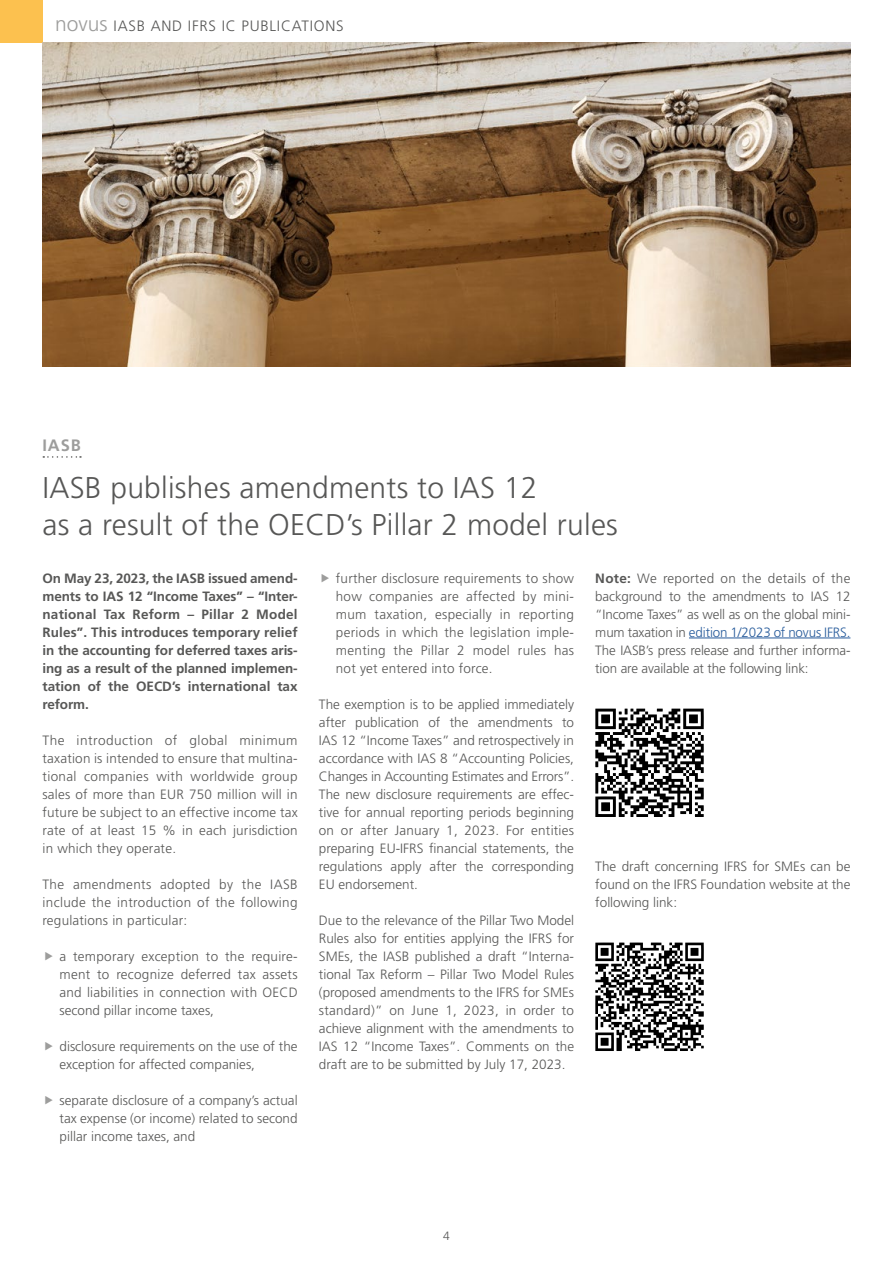
<style>
.page{position:relative;width:893px;height:1263px;background:#fff}
.page>*{position:absolute;margin:0;border:0;box-sizing:border-box;transform-origin:0 0}
.t1{font:300 30px/36.8px "Frutiger LT Std";letter-spacing:.01em;color:#575756}
.t2{font:700 16.5px "Frutiger LT Std";color:#9d9d9c}
.t3{font:300 15px "Frutiger LT Std";letter-spacing:.05em;color:#575756}
.t4{font:300 13.5px/18px "Frutiger LT Std";color:#575756;text-align:justify}
.t5{font:700 13.5px/18px "Frutiger LT Std";color:#575756;text-align:justify}
.t6{font:300 12px "Frutiger LT Std";color:#575756}
.s1{font-size:21px;color:#9d9d9c}
.s2{font-weight:700}
.s3{color:#275b9b}
</style>
<div class="page">
<div style="left:0;top:0;width:43px;height:43px;background:#fcc14f"></div>
<img style="left:43px;top:43px;width:807px;height:324px">
<svg style="left:43px;top:456px;width:38px;height:2px"></svg>
<hr style="left:689px;top:638px;width:161px;height:1px;background:#275b9b">
<svg style="left:595px;top:708px;width:109px;height:109px"></svg>
<svg style="left:595px;top:942px;width:109px;height:109px"></svg>
<p class="t3" style="left:55px;top:17px;width:290px"><span class="s1">novus</span> IASB AND IFRS IC PUBLICATIONS</p>
<p class="t2" style="left:43px;top:435px;width:40px">IASB</p>
<h1 class="t1" style="left:43px;top:470px;width:577px">IASB publishes amendments to IAS 12<br>as a result of the OECD’s Pillar 2 model rules</h1>
<p class="t5" style="left:43px;top:569px;width:257px">On May 23, 2023, the IASB issued amend&shy;ments to IAS 12 “Income Taxes” – “Inter&shy;national Tax Reform – Pillar 2 Model Rules”. This introduces temporary relief in the accounting for deferred taxes aris&shy;ing as a result of the planned implemen&shy;tation of the OECD’s international tax reform.</p>
<p class="t4" style="left:43px;top:731px;width:257px">The introduction of global minimum taxation is intended to ensure that multina&shy;tional companies with worldwide group sales of more than EUR 750 million will in future be subject to an effective income tax rate of at least 15 % in each jurisdiction in which they operate.</p>
<p class="t4" style="left:43px;top:875px;width:257px">The amendments adopted by the IASB include the introduction of the following regulations in particular:</p>
<p class="t4" style="left:60px;top:947px;width:240px">a temporary exception to the require&shy;ment to recognize deferred tax assets and liabilities in connection with OECD second pillar income taxes,</p>
<p class="t4" style="left:60px;top:1037px;width:240px">disclosure requirements on the use of the exception for affected companies,</p>
<p class="t4" style="left:60px;top:1091px;width:240px">separate disclosure of a company’s actual tax expense (or income) related to second pillar income taxes, and</p>
<p class="t4" style="left:336px;top:569px;width:240px">further disclosure requirements to show how companies are affected by mini&shy;mum taxation, especially in reporting periods in which the legislation imple&shy;menting the Pillar 2 model rules has not yet entered into force.</p>
<p class="t4" style="left:319px;top:695px;width:257px">The exemption is to be applied immediately after publication of the amendments to IAS 12 “Income Taxes” and retrospectively in accordance with IAS 8 “Accounting Policies, Changes in Accounting Estimates and Errors”.<br>The new disclosure requirements are effec&shy;tive for annual reporting periods beginning on or after January 1, 2023. For entities preparing EU-IFRS financial statements, the regulations apply after the corresponding EU endorsement.</p>
<p class="t4" style="left:319px;top:911px;width:257px">Due to the relevance of the Pillar Two Model Rules also for entities applying the IFRS for SMEs, the IASB published a draft “Interna&shy;tional Tax Reform – Pillar Two Model Rules (proposed amendments to the IFRS for SMEs standard)” on June 1, 2023, in order to achieve alignment with the amendments to IAS 12 “Income Taxes”. Comments on the draft are to be submitted by July 17, 2023.</p>
<p class="t4" style="left:595px;top:569px;width:257px"><span class="s2">Note:</span> We reported on the details of the background to the amendments to IAS 12 “Income Taxes” as well as on the global mini&shy;mum taxation in <span class="s3">edition 1/2023 of novus IFRS.<br></span>The IASB’s press release and further informa&shy;tion are available at the following link:</p>
<p class="t4" style="left:595px;top:857px;width:257px">The draft concerning IFRS for SMEs can be found on the IFRS Foundation website at the following link:</p>
<p class="t6" style="left:443px;top:1229px;width:8px">4</p>
</div>
